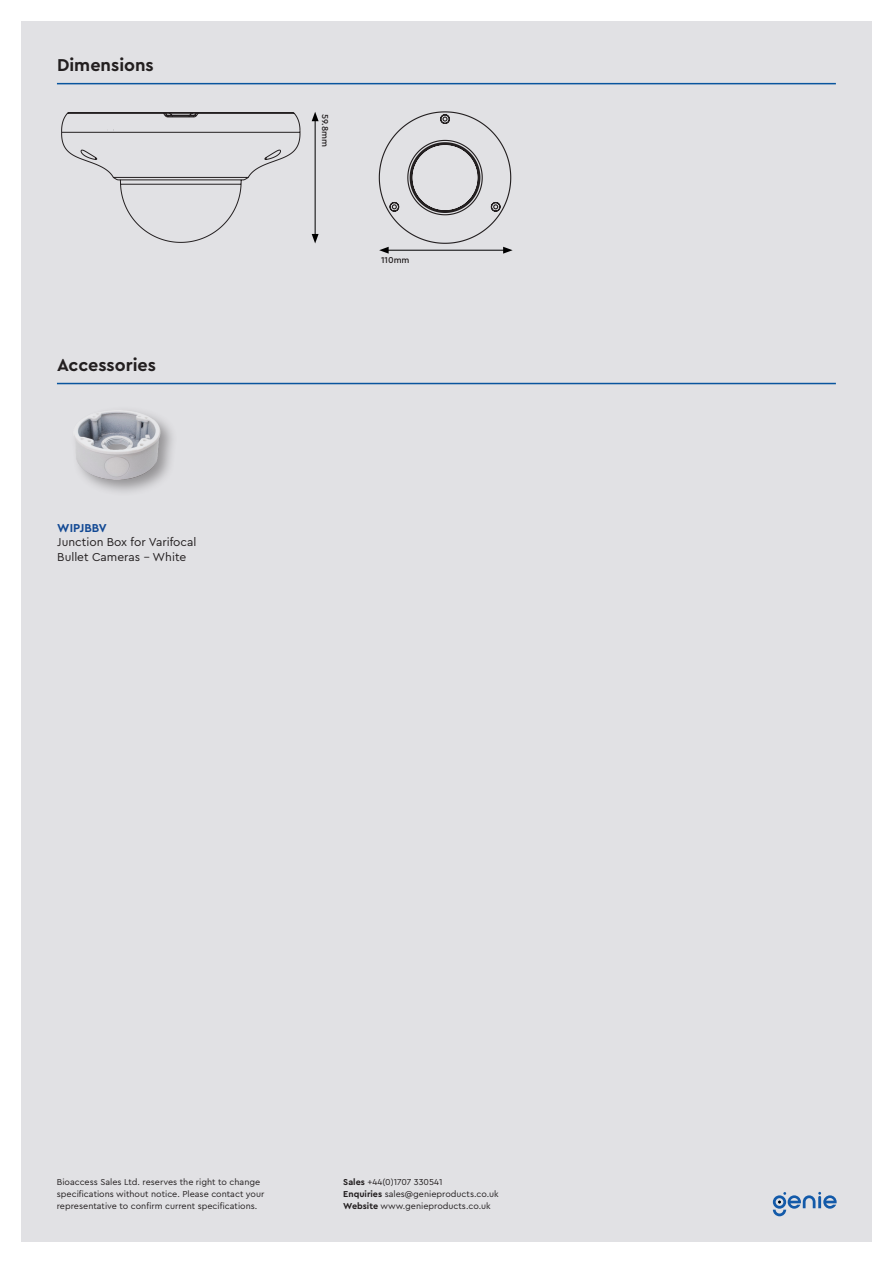
<style>
.page{position:relative;width:893px;height:1263px;background:#fff}
.page>*{position:absolute;margin:0;border:0;box-sizing:border-box;transform-origin:0 0}
.t1{font:700 18px "Cera Pro";color:#231f20}
.t2{font:12px/14.4px "Cera Pro";color:#231f20}
.t3{font:700 12px "Cera Pro";color:#124994}
.t4{font:9px/12px "Cera Pro";color:#231f20}
.t5{font:500 9px "Cera Pro";color:#231f20}
.s1{font-weight:700}
</style>
<div class="page">
<div style="left:21px;top:21px;width:851px;height:1221px;background:#e1e1e4"></div>
<svg style="left:773px;top:1192px;width:64px;height:24px"></svg>
<hr style="left:57px;top:383px;width:779px;height:1px;background:#09559e">
<img style="left:75px;top:410px;width:98px;height:82px">
<hr style="left:57px;top:83px;width:779px;height:1px;background:#09559e">
<hr style="left:315px;top:119px;width:1px;height:117px;background:#000">
<svg style="left:312px;top:112px;width:7px;height:9px"></svg>
<svg style="left:312px;top:234px;width:7px;height:9px"></svg>
<svg style="left:61px;top:112px;width:240px;height:131px"></svg>
<svg style="left:378px;top:111px;width:135px;height:143px"></svg>
<p class="t1" style="left:57px;top:53px;width:98px">Dimensions</p>
<p class="t1" style="left:57px;top:353px;width:100px">Accessories</p>
<p class="t3" style="left:57px;top:520px;width:51px">WIPJBBV</p>
<p class="t2" style="left:57px;top:534px;width:141px">Junction Box for Varifocal<br>Bullet Cameras - White</p>
<p class="t5" style="left:331px;top:114px;width:35px;rotate:90deg">59.8mm</p>
<p class="t5" style="left:381px;top:254px;width:30px">110mm</p>
<p class="t4" style="left:57px;top:1175px;width:209px">Bioaccess Sales Ltd. reserves the right to change specifications without notice. Please contact your representative to confirm current specifications.</p>
<p class="t4" style="left:343px;top:1175px;width:157px"><span class="s1">Sales</span> +44(0)1707 330541<br><span class="s1">Enquiries</span> sales@genieproducts.co.uk<br><span class="s1">Website</span> www.genieproducts.co.uk</p>
</div>
